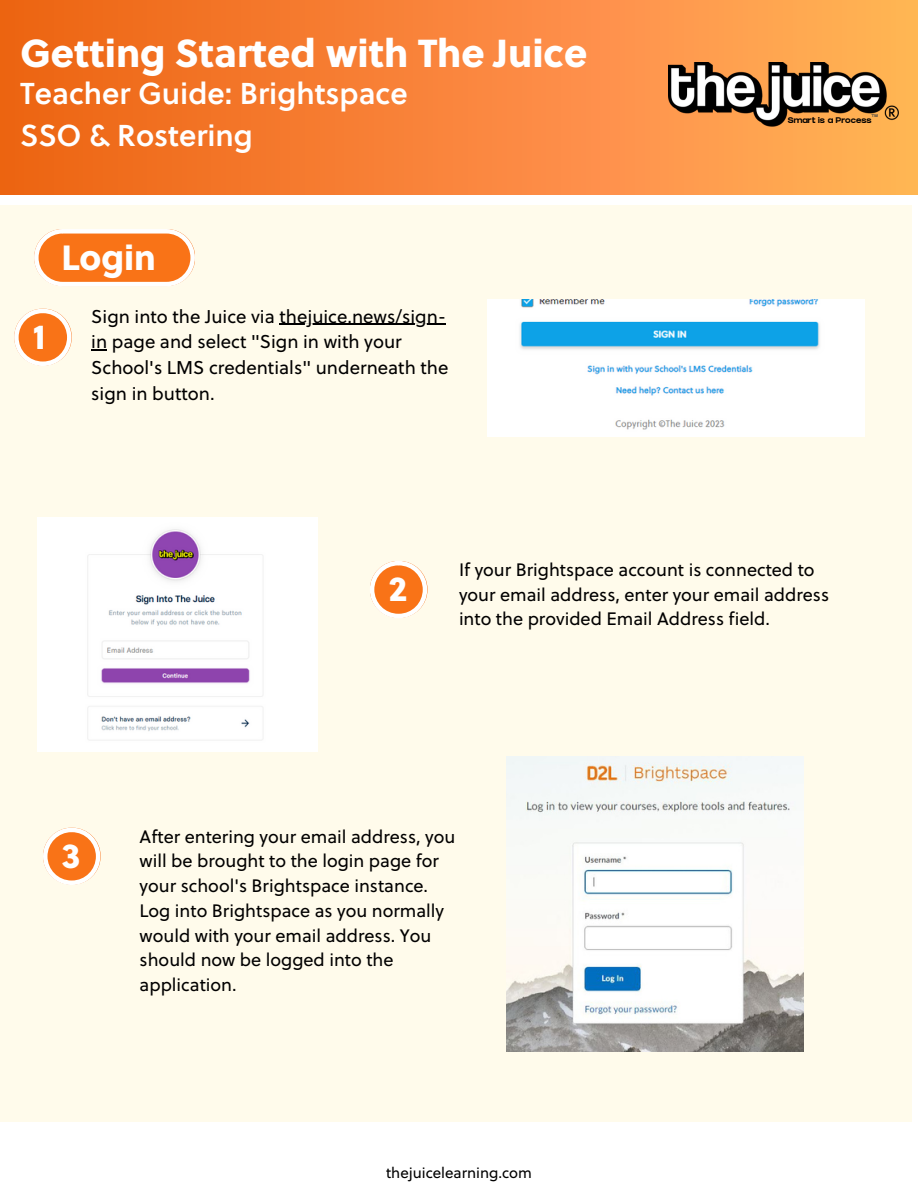
<style>
.page{position:relative;width:918px;height:1188px;background:#fff}
.page>*{position:absolute;margin:0;border:0;box-sizing:border-box;transform-origin:0 0}
.t1{font:39px "Soleil Xb";color:#fff}
.t2{font:34.95px "Soleil Xb";color:#fefefe}
.t3{font:30px "Soleil Sb";color:#fff}
.t4{font:18.45px/25.8px "Soleil";color:#000}
.t5{font:18px/24.8px "Soleil";color:#000}
.t6{font:15px "Soleil";color:#000}
.t7{font:8.1px "GRIFTER Bold";color:#000}
.t8{font:3.9px "GRIFTER Bold";color:#444}
</style>
<div class="page">
<div style="left:0;top:0;width:918px;height:195px;background:linear-gradient(to right,#ee6016,#ffb05e)"></div>
<div style="left:0;top:205px;width:912px;height:916px;background:#fffbeb"></div>
<svg style="left:34px;top:229px;width:161px;height:57px;background:#fa954f"></svg>
<img style="left:668px;top:63px;width:230px;height:65px">
<img style="left:38px;top:518px;width:280px;height:234px">
<img style="left:488px;top:299px;width:376px;height:137px">
<svg style="left:14px;top:309px;width:58px;height:57px"></svg>
<svg style="left:370px;top:561px;width:57px;height:57px"></svg>
<svg style="left:43px;top:828px;width:57px;height:57px"></svg>
<img style="left:507px;top:756px;width:297px;height:295px">
<hr style="left:279px;top:324px;width:167px;height:1px;background:#000">
<svg style="left:91px;top:350px;width:16px;height:1px"></svg>
<p class="t1" style="left:20px;top:27px;width:569px">Getting Started with The Juice</p>
<p class="t3" style="left:20px;top:73px;width:389px">Teacher Guide: Brightspace</p>
<p class="t3" style="left:20px;top:115px;width:234px">SSO &amp; Rostering</p>
<p class="t2" style="left:33px;top:313px;width:14px">1</p>
<p class="t2" style="left:61px;top:233px;width:96px">Login</p>
<p class="t4" style="left:91px;top:305px;width:359px">Sign into the Juice via thejuice.news/sign&shy;in page and select "Sign in with your School's LMS credentials" underneath the sign in button.</p>
<p class="t8" style="left:872px;top:114px;width:8px">TM</p>
<p class="t7" style="left:788px;top:117px;width:85px">Smart is a Process</p>
<p class="t2" style="left:388px;top:565px;width:20px">2</p>
<p class="t5" style="left:459px;top:559px;width:372px">If your Brightspace account is connected to your email address, enter your email address into the provided Email Address field.</p>
<p class="t2" style="left:62px;top:832px;width:20px">3</p>
<p class="t5" style="left:140px;top:826px;width:317px">After entering your email address, you will be brought to the login page for your school's Brightspace instance.<br>Log into Brightspace as you normally would with your email address. You should now be logged into the application.</p>
<p class="t6" style="left:386px;top:1166px;width:147px">thejuicelearning.com</p>
</div>
